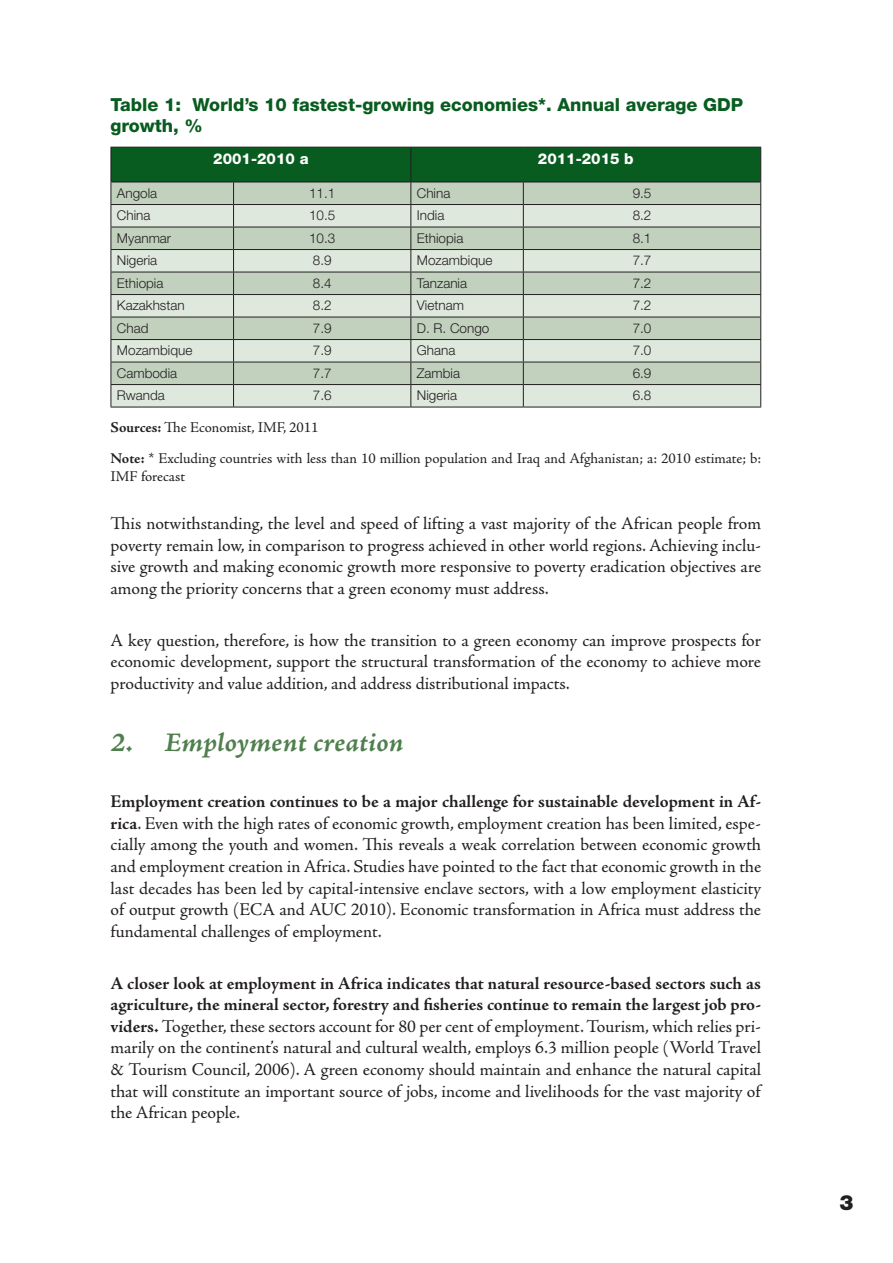
<style>
.page{position:relative;width:893px;height:1263px;background:#fff}
.page>*{position:absolute;margin:0;border:0;box-sizing:border-box;transform-origin:0 0}
._05_Subhead_1{font:27px "Adobe Jenson Pro Bold It Capt";color:#507f4e}
.t1{font:900 21px "Helvetica Neue LT Std";color:#231f20}
._01_Body_text{font:18px/21.6px "Adobe Jenson Pro";letter-spacing:-.005em;color:#231f20;text-align:justify}
._06_Table_heading{font:800 18px/21.6px "Helvetica Neue LT Std";color:#085c1f}
._09_source{font:15px/18px "Adobe Jenson Pro";color:#231f20}
._09_Table_head{font:800 15px "Helvetica Neue LT Std";color:#fff}
._07_Table_text{font:300 13.5px "Helvetica Neue LT Std";color:#231f20}
.s1{font-weight:700}
</style>
<div class="page">
<svg style="left:111px;top:147px;width:650px;height:260px;background:#adc2ad"></svg>
<hr style="left:111px;top:407px;width:123px;height:1px;background:#231f20">
<hr style="left:234px;top:407px;width:177px;height:1px;background:#231f20">
<hr style="left:411px;top:407px;width:112px;height:1px;background:#231f20">
<hr style="left:523px;top:407px;width:238px;height:1px;background:#231f20">
<p class="_06_Table_heading" style="left:111px;top:93px;width:634px">Table 1: World’s 10 fastest-growing economies*. Annual average GDP growth, %</p>
<p class="_09_Table_head" style="left:213px;top:150px;width:97px">2001-2010 a</p>
<p class="_09_Table_head" style="left:538px;top:150px;width:97px">2011-2015 b</p>
<p class="_07_Table_text" style="left:117px;top:185px;width:42px">Angola</p>
<p class="_07_Table_text" style="left:309px;top:185px;width:28px">11.1</p>
<p class="_07_Table_text" style="left:417px;top:185px;width:35px">China</p>
<p class="_07_Table_text" style="left:633px;top:185px;width:20px">9.5</p>
<p class="_07_Table_text" style="left:117px;top:207px;width:35px">China</p>
<p class="_07_Table_text" style="left:309px;top:207px;width:28px">10.5</p>
<p class="_07_Table_text" style="left:417px;top:207px;width:29px">India</p>
<p class="_07_Table_text" style="left:633px;top:207px;width:20px">8.2</p>
<p class="_07_Table_text" style="left:117px;top:230px;width:56px">Myanmar</p>
<p class="_07_Table_text" style="left:309px;top:230px;width:28px">10.3</p>
<p class="_07_Table_text" style="left:417px;top:230px;width:48px">Ethiopia</p>
<p class="_07_Table_text" style="left:633px;top:230px;width:20px">8.1</p>
<p class="_07_Table_text" style="left:117px;top:252px;width:42px">Nigeria</p>
<p class="_07_Table_text" style="left:313px;top:252px;width:20px">8.9</p>
<p class="_07_Table_text" style="left:417px;top:252px;width:77px">Mozambique</p>
<p class="_07_Table_text" style="left:633px;top:252px;width:20px">7.7</p>
<p class="_07_Table_text" style="left:117px;top:275px;width:48px">Ethiopia</p>
<p class="_07_Table_text" style="left:313px;top:275px;width:20px">8.4</p>
<p class="_07_Table_text" style="left:417px;top:275px;width:52px">Tanzania</p>
<p class="_07_Table_text" style="left:633px;top:275px;width:20px">7.2</p>
<p class="_07_Table_text" style="left:117px;top:297px;width:69px">Kazakhstan</p>
<p class="_07_Table_text" style="left:313px;top:297px;width:20px">8.2</p>
<p class="_07_Table_text" style="left:417px;top:297px;width:49px">Vietnam</p>
<p class="_07_Table_text" style="left:633px;top:297px;width:20px">7.2</p>
<p class="_07_Table_text" style="left:117px;top:320px;width:33px">Chad</p>
<p class="_07_Table_text" style="left:313px;top:320px;width:20px">7.9</p>
<p class="_07_Table_text" style="left:417px;top:320px;width:74px">D. R. Congo</p>
<p class="_07_Table_text" style="left:633px;top:320px;width:20px">7.0</p>
<p class="_07_Table_text" style="left:117px;top:342px;width:77px">Mozambique</p>
<p class="_07_Table_text" style="left:313px;top:342px;width:20px">7.9</p>
<p class="_07_Table_text" style="left:417px;top:342px;width:40px">Ghana</p>
<p class="_07_Table_text" style="left:633px;top:342px;width:20px">7.0</p>
<p class="_07_Table_text" style="left:117px;top:365px;width:62px">Cambodia</p>
<p class="_07_Table_text" style="left:313px;top:365px;width:20px">7.7</p>
<p class="_07_Table_text" style="left:417px;top:365px;width:45px">Zambia</p>
<p class="_07_Table_text" style="left:633px;top:365px;width:20px">6.9</p>
<p class="_07_Table_text" style="left:117px;top:387px;width:50px">Rwanda</p>
<p class="_07_Table_text" style="left:313px;top:387px;width:20px">7.6</p>
<p class="_07_Table_text" style="left:417px;top:387px;width:42px">Nigeria</p>
<p class="_07_Table_text" style="left:633px;top:387px;width:20px">6.8</p>
<p class="_09_source" style="left:111px;top:419px;width:210px"><span class="s1">Sources:</span> The Economist, IMF, 2011</p>
<p class="_09_source" style="left:111px;top:449px;width:652px"><span class="s1">Note:</span> * Excluding countries with less than 10 million population and Iraq and Afghanistan; a: 2010 estimate; b:<br>IMF forecast</p>
<p class="_01_Body_text" style="left:111px;top:513px;width:652px">This notwithstanding, the level and speed of lifting a vast majority of the African people from poverty remain low, in comparison to progress achieved in other world regions. Achieving inclu&shy;sive growth and making economic growth more responsive to poverty eradication objectives are among the priority concerns that a green economy must address.</p>
<p class="_01_Body_text" style="left:111px;top:629px;width:652px">A key question, therefore, is how the transition to a green economy can improve prospects for economic development, support the structural transformation of the economy to achieve more productivity and value addition, and address distributional impacts.</p>
<p class="_05_Subhead_1" style="left:111px;top:727px;width:295px">2. Employment creation</p>
<p class="_01_Body_text" style="left:111px;top:791px;width:652px"><span class="s1">Employment creation continues to be a major challenge for sustainable development in Af&shy;rica</span>. Even with the high rates of economic growth, employment creation has been limited, espe&shy;cially among the youth and women. This reveals a weak correlation between economic growth and employment creation in Africa. Studies have pointed to the fact that economic growth in the last decades has been led by capital-intensive enclave sectors, with a low employment elasticity of output growth (ECA and AUC 2010). Economic transformation in Africa must address the fundamental challenges of employment.</p>
<p class="_01_Body_text" style="left:111px;top:972px;width:652px"><span class="s1">A closer look at employment in Africa indicates that natural resource-based sectors such as agriculture, the mineral sector, forestry and fisheries continue to remain the largest job pro&shy;viders.</span> Together, these sectors account for 80 per cent of employment. Tourism, which relies pri&shy;marily on the continent’s natural and cultural wealth, employs 6.3 million people (World Travel &amp; Tourism Council, 2006). A green economy should maintain and enhance the natural capital that will constitute an important source of jobs, income and livelihoods for the vast majority of the African people.</p>
<p class="t1" style="left:840px;top:1190px;width:16px">3</p>
</div>
